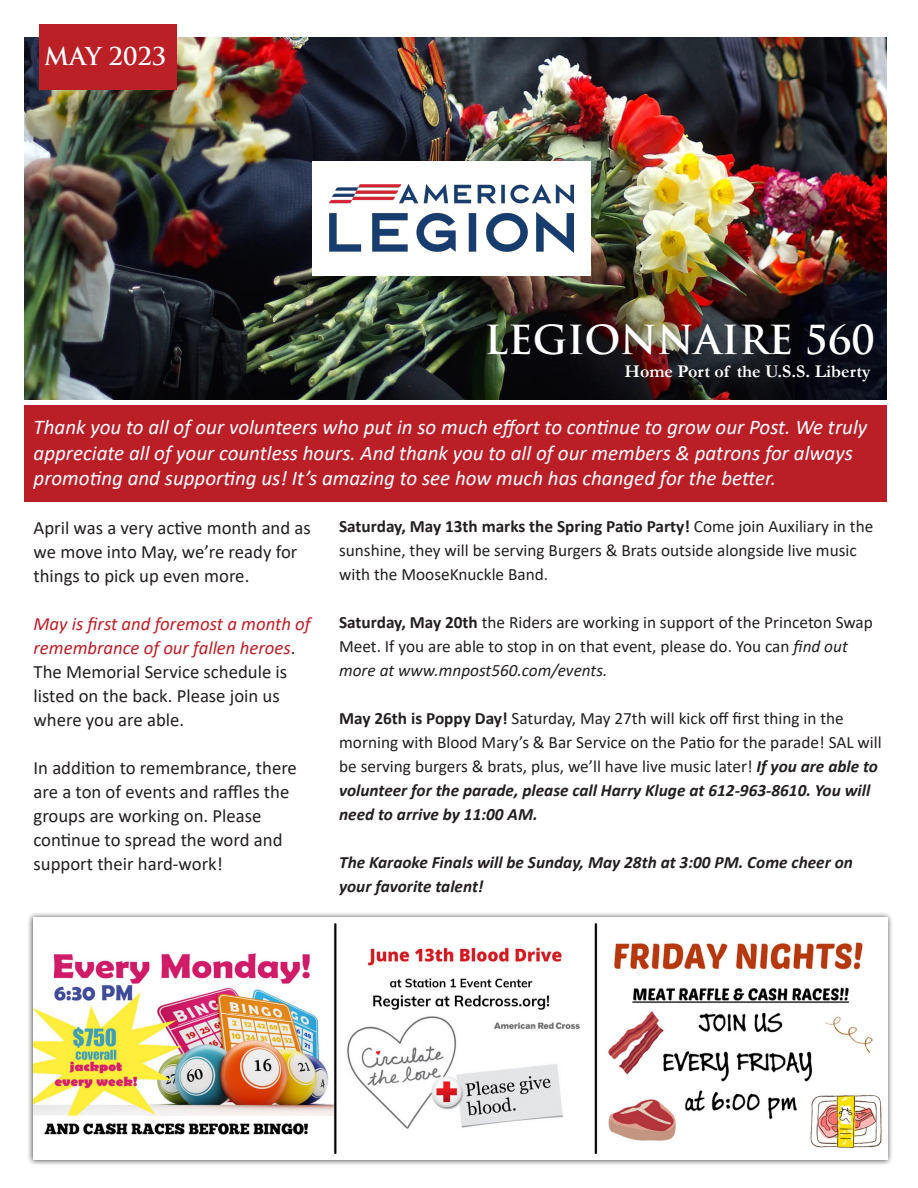
<style>
.page{position:relative;width:918px;height:1188px;background:#fff}
.page>*{position:absolute;margin:0;border:0;box-sizing:border-box;transform-origin:0 0}
.t1{font:700 39px "Trajan Pro";color:#fff}
.t2{font:700 24px "Trajan Pro";color:#fff}
.t3{font:italic 21px/25.2px "Calibri";color:#fff}
.t4{font:18.75px/24px "Calibri";color:#231f20}
.t5{font:700 18px "Garamond";color:#fff}
.t6{font:17.25px/24px "Calibri";color:#231f20}
.t7{font:italic 700 17.25px/24px "Calibri";color:#231f20}
.s1{font-style:italic;color:#ba1f28}
.s2{font-weight:700}
.s3{font-style:italic}
.s4{font-weight:700;font-style:italic}
</style>
<div class="page">
<img style="left:24px;top:37px;width:862px;height:362px">
<div style="left:27px;top:912px;width:866px;height:254px;background:#040503;opacity:.75"></div>
<img style="left:33px;top:918px;width:854px;height:242px">
<div style="left:312px;top:161px;width:279px;height:115px;background:#fff"></div>
<img style="left:330px;top:185px;width:244px;height:67px">
<div style="left:39px;top:24px;width:137px;height:66px;background:#ba2025"></div>
<div style="left:24px;top:405px;width:862px;height:97px;background:#ba1f28"></div>
<p class="t2" style="left:44px;top:41px;width:124px">MAY 2023</p>
<p class="t1" style="left:484px;top:316px;width:392px">LEGIONNAIRE 560</p>
<p class="t5" style="left:624px;top:359px;width:248px">Home Port of the U.S.S. Liberty</p>
<p class="t3" style="left:34px;top:414px;width:835px">Thank you to all of our volunteers who put in so much effort to continue to grow our Post. We truly appreciate all of your countless hours. And thank you to all of our members &amp; patrons for always promoting and supporting us! It’s amazing to see how much has changed for the better.</p>
<p class="t4" style="left:34px;top:515px;width:279px">April was a very active month and as we move into May, we’re ready for things to pick up even more.</p>
<p class="t4" style="left:34px;top:611px;width:279px"><span class="s1">May is first and foremost a month of remembrance of our fallen heroes</span>.<br>The Memorial Service schedule is listed on the back. Please join us where you are able.</p>
<p class="t4" style="left:34px;top:755px;width:265px">In addition to remembrance, there are a ton of events and raffles the groups are working on. Please continue to spread the word and support their hard-work!</p>
<p class="t6" style="left:339px;top:514px;width:536px"><span class="s2">Saturday, May 13th marks the Spring Patio Party!</span> Come join Auxiliary in the sunshine, they will be serving Burgers &amp; Brats outside alongside live music with the MooseKnuckle Band.</p>
<p class="t6" style="left:339px;top:610px;width:535px"><span class="s2">Saturday, May 20th</span> the Riders are working in support of the Princeton Swap<br>Meet. If you are able to stop in on that event, please do. You can <span class="s3">find out more at www.mnpost560.com/events.</span></p>
<p class="t6" style="left:339px;top:706px;width:544px"><span class="s2">May 26th is Poppy Day!</span> Saturday, May 27th will kick off first thing in the morning with Blood Mary’s &amp; Bar Service on the Patio for the parade! SAL will be serving burgers &amp; brats, plus, we’ll have live music later! <span class="s4">If you are able to volunteer for the parade, please call Harry Kluge at 612-963-8610. You will need to arrive by 11:00 AM.</span></p>
<p class="t7" style="left:339px;top:850px;width:515px">The Karaoke Finals will be Sunday, May 28th at 3:00 PM. Come cheer on your favorite talent!</p>
</div>
